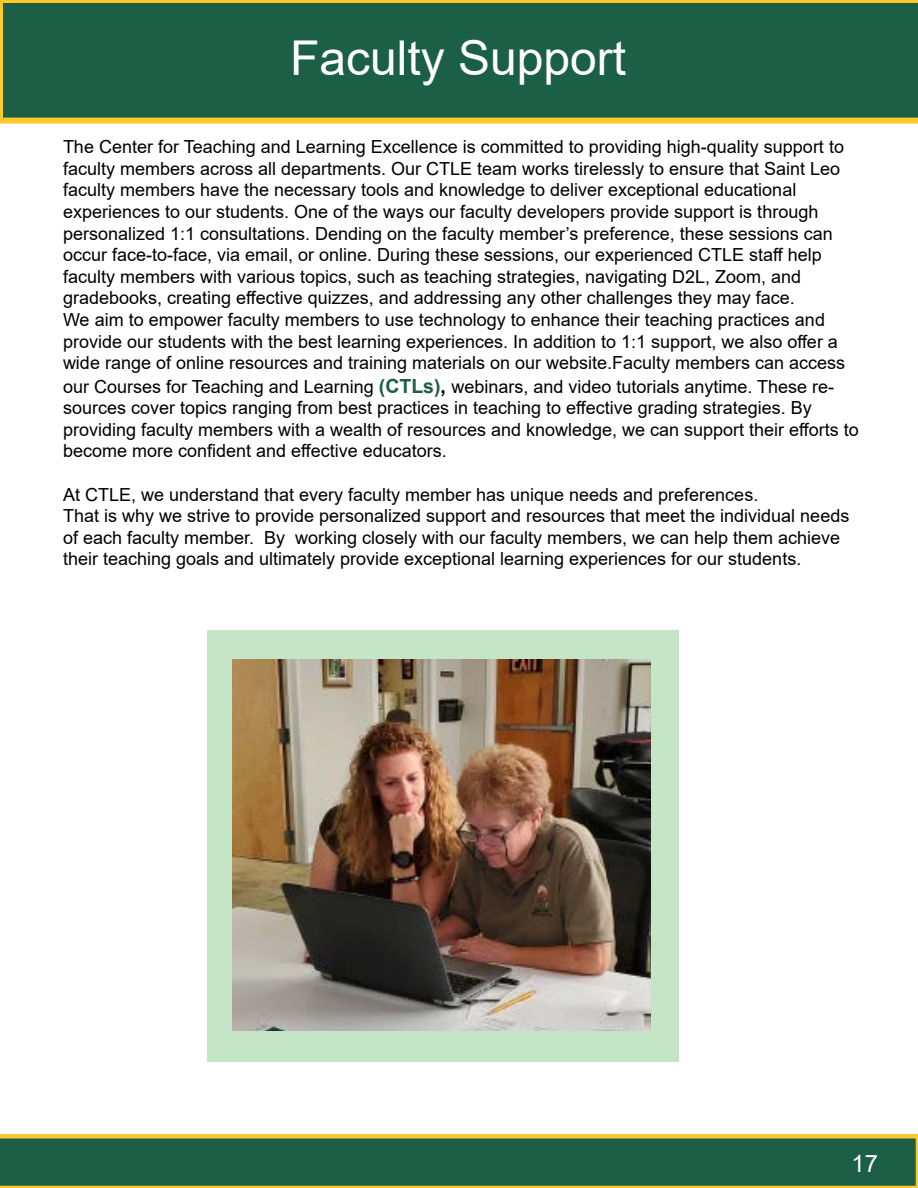
<style>
.page{position:relative;width:918px;height:1188px;background:#fff}
.page>*{position:absolute;margin:0;border:0;box-sizing:border-box;transform-origin:0 0}
.t1{font:48px "Arial";color:#fff}
.t2{font:24px "Arial";color:#fff}
.t3{font:18px/21.6px "Arial";color:#000}
.s1{font-weight:700;font-size:19.5px;color:#1b5f47}
.s2{font-weight:700;font-size:19.5px}
</style>
<div class="page">
<div style="left:207px;top:630px;width:472px;height:431px;background:#c4e5c6"></div>
<img style="left:233px;top:660px;width:418px;height:370px">
<svg style="left:0;top:0;width:918px;height:124px;background:#2d6745"></svg>
<svg style="left:0;top:1134px;width:918px;height:54px;background:#376c43"></svg>
<h1 class="t1" style="left:290px;top:25px;width:338px">Faculty Support</h1>
<p class="t3" style="left:63px;top:136px;width:784px">The Center for Teaching and Learning Excellence is committed to providing high-quality support to faculty members across all departments. Our CTLE team works tirelessly to ensure that Saint Leo faculty members have the necessary tools and knowledge to deliver exceptional educational experiences to our students. One of the ways our faculty developers provide support is through personalized 1:1 consultations. Dending on the faculty member’s preference, these sessions can occur face-to-face, via email, or online. During these sessions, our experienced CTLE staff help faculty members with various topics, such as teaching strategies, navigating D2L, Zoom, and gradebooks, creating effective quizzes, and addressing any other challenges they may face.<br>We aim to empower faculty members to use technology to enhance their teaching practices and provide our students with the best learning experiences. In addition to 1:1 support, we also offer a wide range of online resources and training materials on our website.Faculty members can access</p>
<p class="t3" style="left:63px;top:375px;width:797px">our Courses for Teaching and Learning <span class="s1">(CTLs)</span><span class="s2">,</span> webinars, and video tutorials anytime. These re&shy;sources cover topics ranging from best practices in teaching to effective grading strategies. By providing faculty members with a wealth of resources and knowledge, we can support their efforts to become more confident and effective educators.</p>
<p class="t3" style="left:63px;top:483px;width:788px">At CTLE, we understand that every faculty member has unique needs and preferences.<br>That is why we strive to provide personalized support and resources that meet the individual needs of each faculty member. By working closely with our faculty members, we can help them achieve their teaching goals and ultimately provide exceptional learning experiences for our students.</p>
<h2 class="t2" style="left:851px;top:1147px;width:28px">17</h2>
</div>
